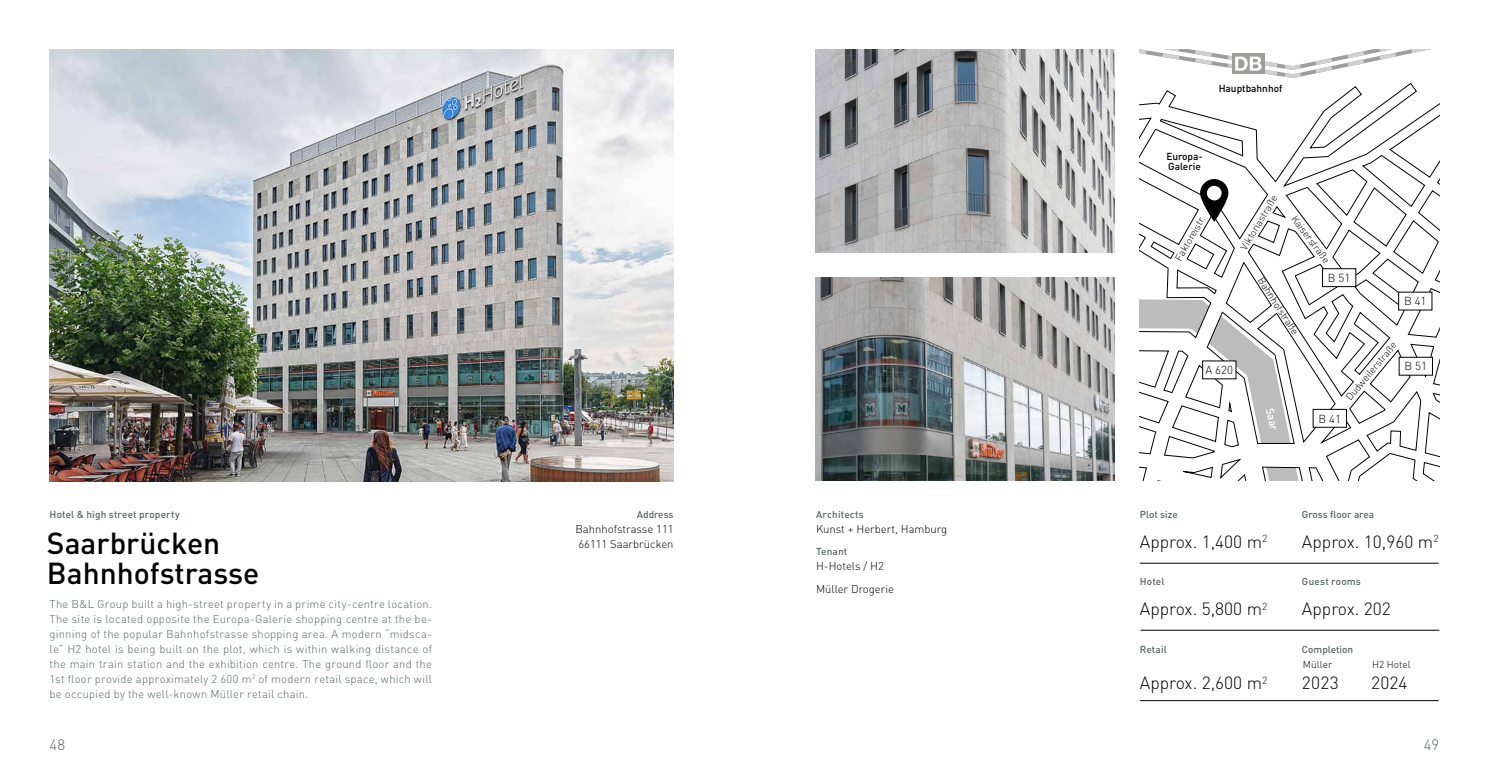
<style>
.page{position:relative;width:1489px;height:780px;background:#fff}
.page>*{position:absolute;margin:0;border:0;box-sizing:border-box;transform-origin:0 0}
.t1{font:500 30px/30px "DIN";color:#000}
.t2{font:300 17.5px "DIN";color:#000}
.t3{font:300 15px "DIN";color:#58655f}
.t4{font:300 11.5px "DIN";color:#000}
.t5{font:300 11.25px/15px "DIN";letter-spacing:.02em;color:#58655f;text-align:justify}
.t6{font:300 11.25px/22.5px "DIN";color:#000}
.t7{font:500 11.12px "DIN";color:#fff}
.t8{font:300 10.12px "DIN";color:#000}
.t9{font:500 10.12px/10.1px "DIN";color:#000}
.t10{font:500 10px "DIN";letter-spacing:.015em;color:#58655f}
.t11{font:300 10px "DIN";letter-spacing:.015em;color:#000}
</style>
<div class="page">
<img style="left:50px;top:50px;width:623px;height:431px">
<svg style="left:1139px;top:103px;width:300px;height:377px"></svg>
<div style="left:1202px;top:361px;width:33px;height:18px;background:#fff"></div>
<div style="left:1312px;top:409px;width:34px;height:18px;background:#fff"></div>
<div style="left:1312px;top:409px;width:34px;height:18px;border:1px solid #000"></div>
<div style="left:1398px;top:292px;width:33px;height:18px;background:#fff"></div>
<div style="left:1322px;top:269px;width:33px;height:17px;background:#fff"></div>
<div style="left:1322px;top:268px;width:33px;height:19px;border:1px solid #000"></div>
<div style="left:1398px;top:357px;width:34px;height:18px;background:#fff"></div>
<div style="left:1398px;top:357px;width:34px;height:18px;border:1px solid #000"></div>
<svg style="left:1139px;top:50px;width:288px;height:53px"></svg>
<svg style="left:1199px;top:179px;width:29px;height:43px"></svg>
<img style="left:815px;top:50px;width:299px;height:203px">
<img style="left:815px;top:278px;width:299px;height:203px">
<hr style="left:1140px;top:630px;width:299px;height:1px;background:#000">
<hr style="left:1139px;top:563px;width:299px;height:1px;background:#000">
<hr style="left:1140px;top:700px;width:298px;height:1px;background:#000">
<p class="t10" style="left:50px;top:507px;width:132px">Hotel &amp; high street property</p>
<h1 class="t1" style="left:47px;top:527px;width:214px">Saarbrücken<br>Bahnhofstrasse</h1>
<p class="t5" style="left:50px;top:596px;width:384px">The B&amp;L Group built a high-street property in a prime city-centre location.<br>The site is located opposite the Europa-Galerie shopping centre at the be&shy;ginning of the popular Bahnhofstrasse shopping area. A modern “midsca&shy;le” H2 hotel is being built on the plot, which is within walking distance of the main train station and the exhibition centre. The ground floor and the 1st floor provide approximately 2 600 m<sup>2</sup> of modern retail space, which will be occupied by the well-known Müller retail chain.</p>
<p class="t10" style="left:637px;top:507px;width:38px">Address</p>
<p class="t6" style="left:575px;top:521px;width:100px;line-height:15px">Bahnhofstrasse 111<br>66111 Saarbrücken</p>
<p class="t10" style="left:816px;top:507px;width:49px">Architects</p>
<p class="t6" style="left:816px;top:517px;width:133px">Kunst + Herbert, Hamburg</p>
<p class="t10" style="left:816px;top:545px;width:33px">Tenant</p>
<p class="t6" style="left:816px;top:555px;width:79px">H-Hotels / H2<br>Müller Drogerie</p>
<p class="t9" style="left:1218px;top:83px;width:65px">Hauptbahnhof</p>
<p class="t9" style="left:1166px;top:151px;width:38px">Europa-<br>Galerie</p>
<p class="t11" style="left:1172px;top:257px;width:51px;rotate:-60deg">Faktoreistr.</p>
<p class="t8" style="left:1237px;top:246px;width:63px;rotate:-59deg">Viktoriastraße</p>
<p class="t11" style="left:1298px;top:213px;width:58px;rotate:53deg">Kaiserstraße</p>
<p class="t11" style="left:1265px;top:275px;width:67px;rotate:57deg">Bahnhofstraße</p>
<p class="t4" style="left:1327px;top:271px;width:24px">B 51</p>
<p class="t4" style="left:1205px;top:363px;width:29px">A 620</p>
<p class="t7" style="left:1276px;top:406px;width:24px;rotate:78deg">Saar</p>
<p class="t8" style="left:1342px;top:395px;width:74px;rotate:-50deg">Dudweilerstraße</p>
<p class="t4" style="left:1318px;top:411px;width:24px">B 41</p>
<p class="t4" style="left:1403px;top:294px;width:24px">B 41</p>
<p class="t4" style="left:1404px;top:359px;width:24px">B 51</p>
<p class="t10" style="left:1139px;top:507px;width:40px">Plot size</p>
<h2 class="t2" style="left:1139px;top:530px;width:129px">Approx. 1,400 m<sup>2</sup></h2>
<p class="t10" style="left:1301px;top:507px;width:74px">Gross floor area</p>
<h2 class="t2" style="left:1301px;top:530px;width:138px">Approx. 10,960 m<sup>2</sup></h2>
<p class="t10" style="left:1139px;top:575px;width:26px">Hotel</p>
<p class="t10" style="left:1301px;top:575px;width:60px">Guest rooms</p>
<h2 class="t2" style="left:1139px;top:598px;width:129px">Approx. 5,800 m<sup>2</sup></h2>
<h2 class="t2" style="left:1301px;top:598px;width:90px">Approx. 202</h2>
<p class="t10" style="left:1139px;top:642px;width:29px">Retail</p>
<p class="t10" style="left:1301px;top:642px;width:53px">Completion</p>
<h2 class="t2" style="left:1139px;top:672px;width:129px">Approx. 2,600 m<sup>2</sup></h2>
<p class="t11" style="left:1302px;top:658px;width:31px">Müller</p>
<p class="t11" style="left:1371px;top:658px;width:40px">H2 Hotel</p>
<h2 class="t2" style="left:1301px;top:672px;width:38px">2023</h2>
<h2 class="t2" style="left:1370px;top:672px;width:38px">2024</h2>
<h3 class="t3" style="left:50px;top:735px;width:17px">48</h3>
<h3 class="t3" style="left:1423px;top:735px;width:17px">49</h3>
</div>
